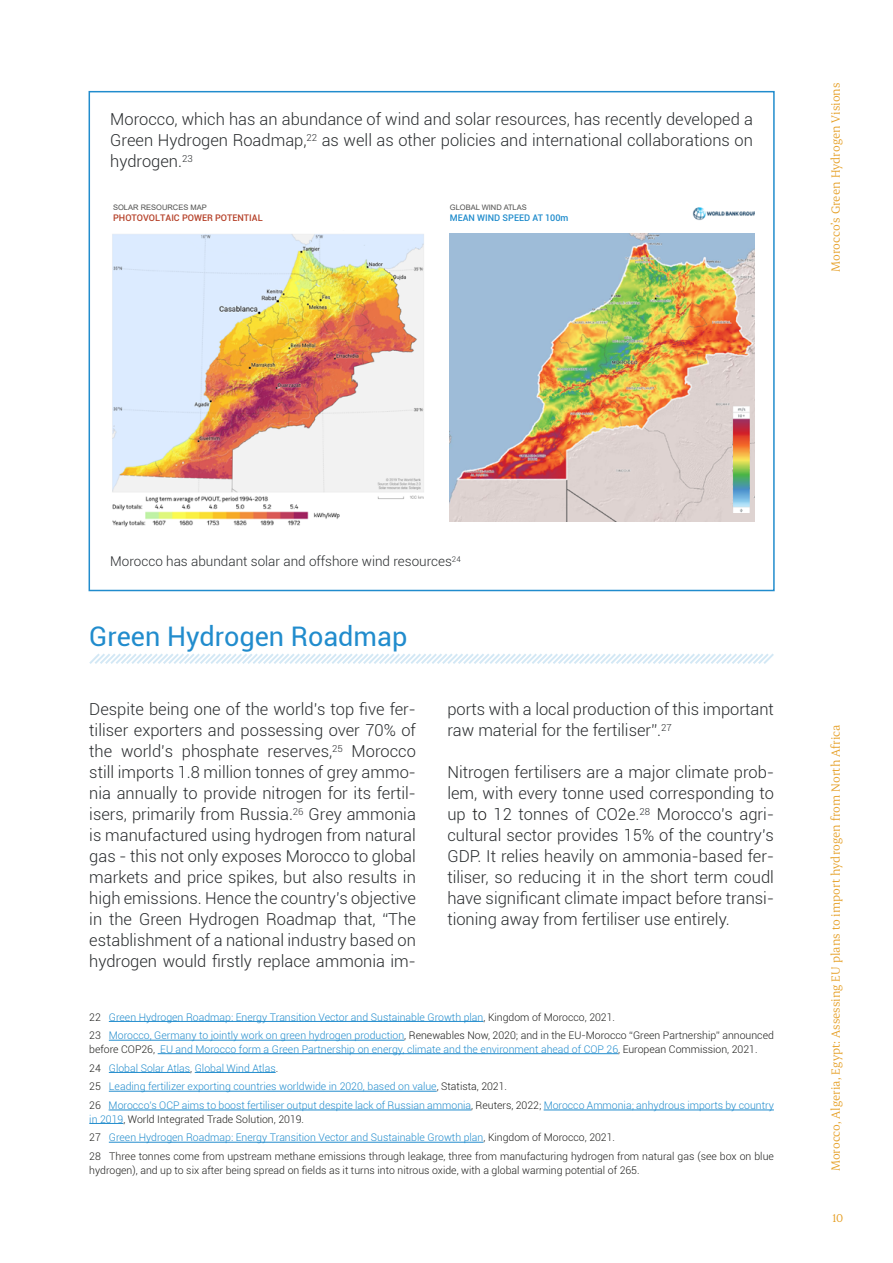
<style>
.page{position:relative;width:893px;height:1263px;background:#fff}
.page>*{position:absolute;margin:0;border:0;box-sizing:border-box;transform-origin:0 0}
.t1{font:27px "Roboto";color:#218ccd}
.Cuadro{font:300 16.5px/21px "Roboto";color:#282b2d;text-align:justify}
.t2{font:13.5px "Erode";color:#e59e23}
.Cuadro-2{font:300 13.5px "Roboto";color:#282b2d}
.Pie_de_página{font:300 10.5px/13.5px "Roboto";color:#218ccd}
.Pie_de_página-2{font:300 10.5px/13.5px "Roboto";color:#1d1d1b}
.t3{font:500 9.15px "Roboto";color:#b54028}
.t4{font:500 9.15px "Roboto";color:#208ccc}
.t5{font:7.5px "Arial";color:#4f4f4e}
.s1{color:#1d1d1b}
</style>
<div class="page">
<div style="left:89px;top:91px;width:686px;height:500px;border:2px solid #218ccd"></div>
<svg style="left:89px;top:653px;width:685px;height:11px"></svg>
<hr style="left:114px;top:193px;width:640px;height:1px;background:#e49e22">
<img style="left:450px;top:233px;width:304px;height:289px">
<img style="left:732px;top:405px;width:17px;height:107px">
<img style="left:112px;top:234px;width:312px;height:293px">
<img style="left:692px;top:207px;width:62px;height:13px">
<hr style="left:109px;top:1021px;width:374px;height:1px;background:#218ccd">
<hr style="left:109px;top:1040px;width:295px;height:1px;background:#218ccd">
<hr style="left:158px;top:1053px;width:460px;height:1px;background:#218ccd">
<hr style="left:109px;top:1072px;width:81px;height:1px;background:#218ccd">
<hr style="left:195px;top:1072px;width:81px;height:1px;background:#218ccd">
<hr style="left:109px;top:1091px;width:328px;height:1px;background:#218ccd">
<hr style="left:109px;top:1109px;width:362px;height:1px;background:#218ccd">
<hr style="left:544px;top:1109px;width:230px;height:1px;background:#218ccd">
<hr style="left:89px;top:1123px;width:34px;height:1px;background:#218ccd">
<hr style="left:109px;top:1142px;width:374px;height:1px;background:#218ccd">
<p class="Cuadro" style="left:110px;top:108px;width:644px">Morocco, which has an abundance of wind and solar resources, has recently developed a Green Hydrogen Roadmap,<sup>22</sup> as well as other policies and international collaborations on hydrogen.<sup>23</sup></p>
<p class="t5" style="left:450px;top:202px;width:79px">GLOBAL WIND ATLAS</p>
<p class="t4" style="left:450px;top:211px;width:120px">MEAN WIND SPEED AT 100m</p>
<p class="t5" style="left:113px;top:202px;width:95px">SOLAR RESOURCES MAP</p>
<p class="t3" style="left:113px;top:211px;width:151px">PHOTOVOLTAIC POWER POTENTIAL</p>
<p class="t2" style="left:828px;top:272px;width:190px;rotate:-90deg">Morocco’s Green Hydrogen Visions</p>
<p class="Cuadro-2" style="left:110px;top:552px;width:352px">Morocco has abundant solar and offshore wind resources<sup>24</sup></p>
<h2 class="t1" style="left:89px;top:617px;width:320px">Green Hydrogen Roadmap</h2>
<p class="Cuadro" style="left:89px;top:698px;width:328px">Despite being one of the world’s top five fer&shy;tiliser exporters and possessing over 70% of the world’s phosphate reserves,<sup>25</sup> Morocco still imports 1.8 million tonnes of grey ammo&shy;nia annually to provide nitrogen for its fertil&shy;isers, primarily from Russia.<sup>26</sup> Grey ammonia is manufactured using hydrogen from natural gas - this not only exposes Morocco to global markets and price spikes, but also results in high emissions. Hence the country’s objective in the Green Hydrogen Roadmap that, “The establishment of a national industry based on hydrogen would firstly replace ammonia im-</p>
<p class="Cuadro" style="left:447px;top:698px;width:328px">ports with a local production of this important raw material for the fertiliser”.<sup>27</sup></p>
<p class="Cuadro" style="left:447px;top:761px;width:328px">Nitrogen fertilisers are a major climate prob&shy;lem, with every tonne used corresponding to up <span class="s1">to</span> 12 tonnes of CO2e.<sup>28</sup> Morocco’s agri&shy;cultural sector provides 15% of the country’s GDP. It relies heavily on ammonia-based fer&shy;tiliser, so reducing it in the short term coudl have significant climate impact before transi&shy;tioning away from fertiliser use entirely.</p>
<p class="Pie_de_página" style="left:89px;top:1010px;width:527px"><span class="s1">22</span> Green Hydrogen Roadmap: Energy Transition Vector and Sustainable Growth plan<span class="s1">, Kingdom of Morocco, 2021.</span></p>
<p class="Pie_de_página" style="left:89px;top:1028px;width:686px"><span class="s1">23</span> Morocco, Germany to jointly work on green hydrogen production<span class="s1">, Renewables Now, 2020; and in the EU-Morocco “Green Partnership” announced before COP26,</span> EU and Morocco form a Green Partnership on energy, climate and the environment ahead of COP 26<span class="s1">, European Commission, 2021.</span></p>
<p class="Pie_de_página" style="left:89px;top:1061px;width:190px"><span class="s1">24</span> Global Solar Atlas<span class="s1">,</span> Global Wind Atlas<span class="s1">.</span></p>
<p class="Pie_de_página" style="left:89px;top:1079px;width:419px"><span class="s1">25</span> Leading fertilizer exporting countries worldwide in 2020, based on value<span class="s1">, Statista, 2021.</span></p>
<p class="Pie_de_página" style="left:89px;top:1098px;width:686px"><span class="s1">26</span> Morocco’s OCP aims to boost fertiliser output despite lack of Russian ammonia<span class="s1">, Reuters, 2022;</span> Morocco Ammonia; anhydrous imports by country in 2019<span class="s1">, World Integrated Trade Solution, 2019.</span></p>
<p class="Pie_de_página" style="left:89px;top:1130px;width:527px"><span class="s1">27</span> Green Hydrogen Roadmap: Energy Transition Vector and Sustainable Growth plan<span class="s1">, Kingdom of Morocco, 2021.</span></p>
<p class="Pie_de_página-2" style="left:89px;top:1149px;width:686px">28 Three tonnes come from upstream methane emissions through leakage, three from manufacturing hydrogen from natural gas (see box on blue hydrogen), and up to six after being spread on fields as it turns into nitrous oxide, with a global warming potential of 265.</p>
<p class="t2" style="left:828px;top:1171px;width:448px;rotate:-90deg">Morocco, Algeria, Egypt: Assessing EU plans to import hydrogen from North Africa</p>
<p class="t2" style="left:832px;top:1209px;width:12px">10</p>
</div>
